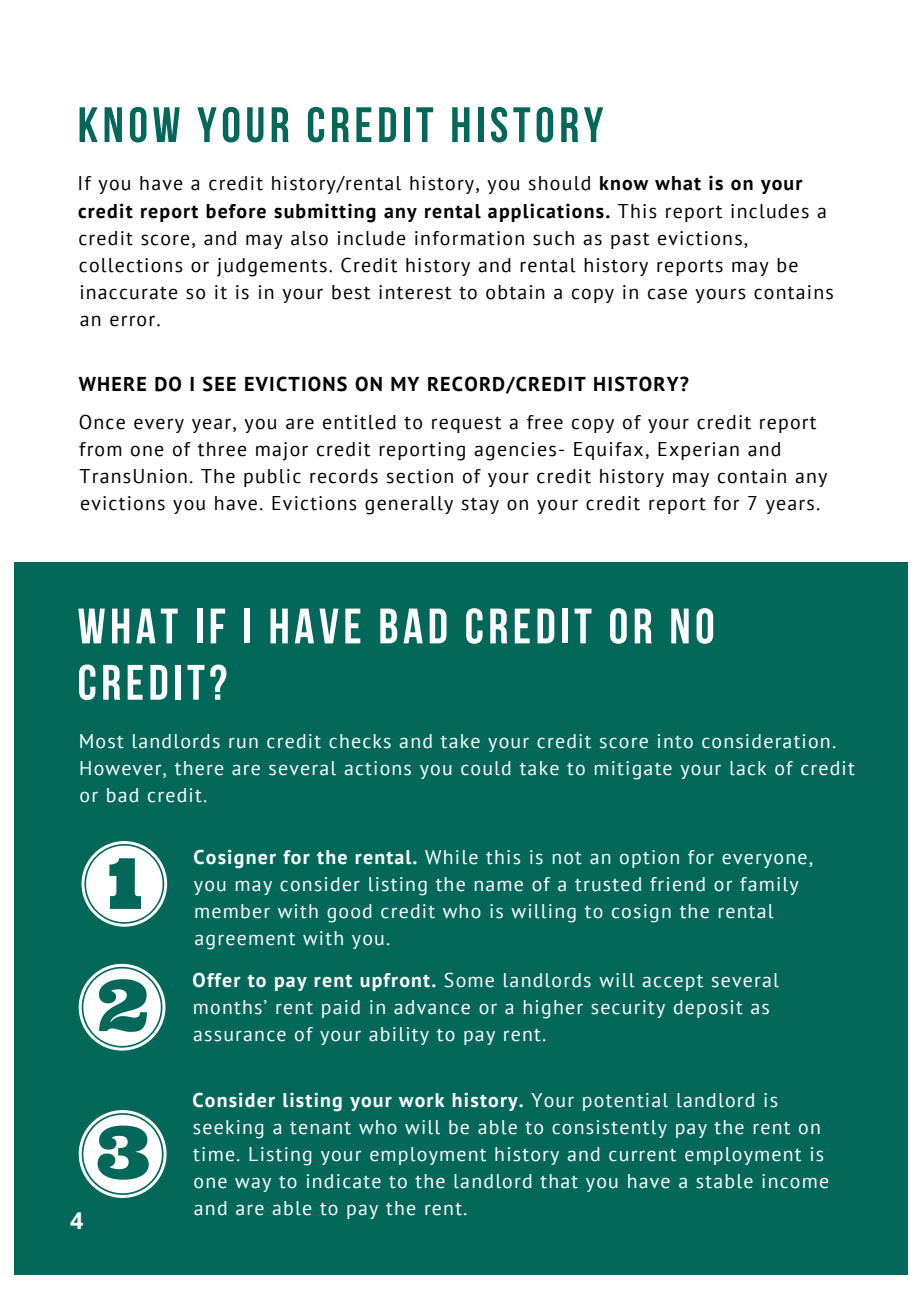
<style>
.page{position:relative;width:921px;height:1291px;background:#fff}
.page>*{position:absolute;margin:0;border:0;box-sizing:border-box;transform-origin:0 0}
.t1{font:700 23.25px "Open Sans";color:#fff}
.t2{font:700 20.1px "PT Sans";letter-spacing:.06em;color:#000}
.t3{font:19.8px/27px "PT Sans";letter-spacing:.06em;color:#fff}
.t4{font:19.8px/27px "PT Sans";letter-spacing:.06em;color:#000}
.s1{font-weight:700}
</style>
<div class="page">
<svg style="left:79px;top:107px;width:19px;height:35px"></svg>
<svg style="left:104px;top:107px;width:18px;height:35px"></svg>
<svg style="left:130px;top:107px;width:16px;height:35px"></svg>
<svg style="left:153px;top:107px;width:27px;height:35px"></svg>
<svg style="left:197px;top:107px;width:19px;height:35px"></svg>
<svg style="left:223px;top:107px;width:16px;height:35px"></svg>
<svg style="left:247px;top:107px;width:16px;height:35px"></svg>
<svg style="left:271px;top:107px;width:17px;height:35px"></svg>
<svg style="left:308px;top:107px;width:16px;height:35px"></svg>
<svg style="left:332px;top:107px;width:17px;height:35px"></svg>
<svg style="left:356px;top:107px;width:15px;height:35px"></svg>
<svg style="left:379px;top:107px;width:17px;height:35px"></svg>
<div style="left:404px;top:107px;width:5px;height:35px;background:#03685a"></div>
<svg style="left:416px;top:107px;width:17px;height:35px"></svg>
<svg style="left:452px;top:107px;width:17px;height:35px"></svg>
<div style="left:478px;top:107px;width:5px;height:35px;background:#03685a"></div>
<svg style="left:491px;top:107px;width:16px;height:35px"></svg>
<svg style="left:513px;top:107px;width:17px;height:35px"></svg>
<svg style="left:536px;top:107px;width:17px;height:35px"></svg>
<svg style="left:561px;top:107px;width:42px;height:35px"></svg>
<div style="left:14px;top:563px;width:893px;height:711px;background:#03685a"></div>
<svg style="left:78px;top:608px;width:27px;height:35px"></svg>
<svg style="left:112px;top:608px;width:17px;height:35px"></svg>
<svg style="left:136px;top:608px;width:19px;height:35px"></svg>
<svg style="left:161px;top:608px;width:17px;height:35px"></svg>
<div style="left:197px;top:608px;width:5px;height:35px;background:#fff"></div>
<svg style="left:211px;top:608px;width:14px;height:35px"></svg>
<div style="left:244px;top:608px;width:6px;height:35px;background:#fff"></div>
<svg style="left:270px;top:608px;width:18px;height:35px"></svg>
<svg style="left:295px;top:608px;width:43px;height:35px"></svg>
<svg style="left:345px;top:608px;width:15px;height:35px"></svg>
<svg style="left:380px;top:608px;width:17px;height:35px"></svg>
<svg style="left:403px;top:608px;width:19px;height:35px"></svg>
<svg style="left:429px;top:608px;width:17px;height:35px"></svg>
<svg style="left:466px;top:608px;width:16px;height:35px"></svg>
<svg style="left:490px;top:608px;width:17px;height:35px"></svg>
<svg style="left:514px;top:608px;width:15px;height:35px"></svg>
<svg style="left:537px;top:608px;width:17px;height:35px"></svg>
<div style="left:562px;top:608px;width:5px;height:35px;background:#fff"></div>
<svg style="left:574px;top:608px;width:17px;height:35px"></svg>
<svg style="left:610px;top:608px;width:16px;height:35px"></svg>
<svg style="left:634px;top:608px;width:17px;height:35px"></svg>
<svg style="left:671px;top:608px;width:17px;height:35px"></svg>
<svg style="left:696px;top:608px;width:17px;height:35px"></svg>
<svg style="left:79px;top:664px;width:16px;height:36px"></svg>
<svg style="left:103px;top:665px;width:17px;height:34px"></svg>
<svg style="left:128px;top:665px;width:14px;height:34px"></svg>
<svg style="left:150px;top:665px;width:17px;height:34px"></svg>
<div style="left:175px;top:665px;width:6px;height:34px;background:#fff"></div>
<svg style="left:187px;top:665px;width:17px;height:34px"></svg>
<svg style="left:210px;top:664px;width:16px;height:35px"></svg>
<svg style="left:81px;top:841px;width:86px;height:85px"></svg>
<svg style="left:79px;top:963px;width:86px;height:87px"></svg>
<svg style="left:79px;top:1110px;width:87px;height:87px"></svg>
<p class="t4" style="left:78px;top:169px;width:757px">If you have a credit history/rental history, you should <span class="s1">know what is on your credit report before submitting any rental applications.</span> This report includes a credit score, and may also include information such as past evictions, collections or judgements. Credit history and rental history reports may be inaccurate so it is in your best interest to obtain a copy in case yours contains an error.</p>
<p class="t2" style="left:79px;top:370px;width:611px">WHERE DO I SEE EVICTIONS ON MY RECORD/CREDIT HISTORY?</p>
<p class="t4" style="left:79px;top:408px;width:750px">Once every year, you are entitled to request a free copy of your credit report from one of three major credit reporting agencies- Equifax, Experian and TransUnion. The public records section of your credit history may contain any evictions you have. Evictions generally stay on your credit report for 7 years.</p>
<p class="t3" style="left:79px;top:727px;width:777px">Most landlords run credit checks and take your credit score into consideration.<br>However, there are several actions you could take to mitigate your lack of credit or bad credit.</p>
<p class="t1" style="left:70px;top:1203px;width:15px">4</p>
<p class="t3" style="left:193px;top:842px;width:621px"><span class="s1">Cosigner for the rental.</span> While this is not an option for everyone, you may consider listing the name of a trusted friend or family member with good credit who is willing to cosign the rental agreement with you.</p>
<p class="t3" style="left:192px;top:966px;width:587px"><span class="s1">Offer to pay rent upfront.</span> Some landlords will accept several months’ rent paid in advance or a higher security deposit as assurance of your ability to pay rent.</p>
<p class="t3" style="left:192px;top:1086px;width:638px"><span class="s1">Consider listing your work history.</span> Your potential landlord is seeking a tenant who will be able to consistently pay the rent on time. Listing your employment history and current employment is one way to indicate to the landlord that you have a stable income and are able to pay the rent.</p>
</div>
